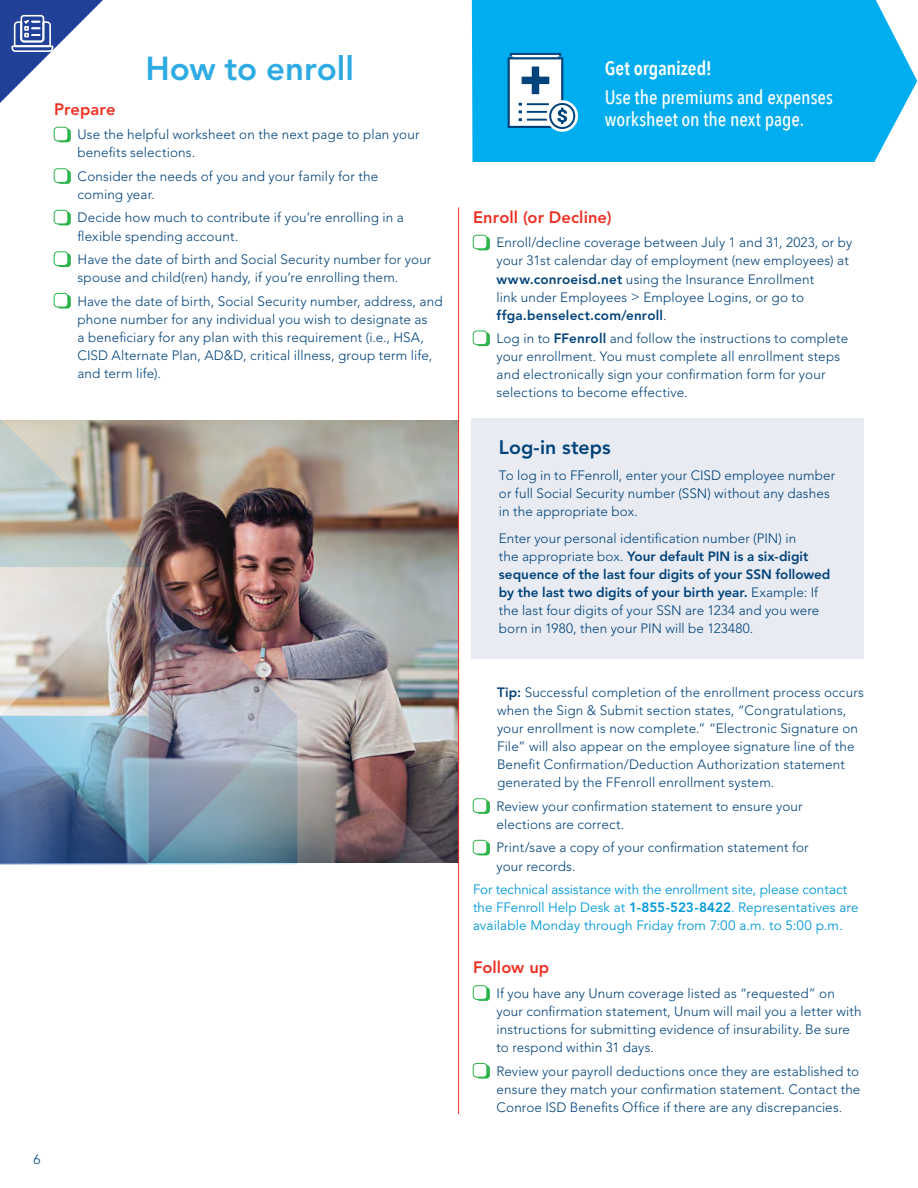
<style>
.page{position:relative;width:918px;height:1188px;background:#fff}
.page>*{position:absolute;margin:0;border:0;box-sizing:border-box;transform-origin:0 0}
.t1{font:800 33px "Avenir LT Std";color:#2dabe2}
.t2{font:500 19.5px/22.5px "Avenir Next Condensed";letter-spacing:-.005em;color:#fff}
.t3{font:600 19.5px "Avenir Next Condensed";letter-spacing:-.005em;color:#fff}
.t4{font:800 19.5px "Avenir LT Std";color:#00437b}
.t5{font:800 16.5px "Avenir LT Std";letter-spacing:.005em;color:#ee3124}
.t6{font:300 13.5px/18.1px "Avenir LT Std";letter-spacing:.01em;color:#00437b}
.t7{font:13.5px/18px "Avenir LT Std";color:#0099d8}
.s1{font-weight:800}
.s2{font-weight:300}
</style>
<div class="page">
<div style="left:472px;top:419px;width:392px;height:240px;background:#e9ebf2"></div>
<div style="left:57px;top:129px;width:14px;height:13px;background:#2cb34a;border-radius:4px"></div>
<div style="left:54px;top:127px;width:14px;height:14px;background:#fff;border-radius:4px"></div>
<div style="left:54px;top:127px;width:14px;height:14px;border:1px solid #2cb34a;border-radius:4px"></div>
<div style="left:57px;top:170px;width:14px;height:14px;background:#2cb34a;border-radius:4px"></div>
<div style="left:54px;top:169px;width:14px;height:13px;background:#fff;border-radius:4px"></div>
<div style="left:54px;top:169px;width:14px;height:14px;border:1px solid #2cb34a;border-radius:4px"></div>
<div style="left:57px;top:212px;width:14px;height:13px;background:#2cb34a;border-radius:4px"></div>
<div style="left:54px;top:210px;width:14px;height:14px;background:#fff;border-radius:4px"></div>
<div style="left:54px;top:210px;width:14px;height:14px;border:1px solid #2cb34a;border-radius:4px"></div>
<div style="left:57px;top:253px;width:14px;height:14px;background:#2cb34a;border-radius:4px"></div>
<div style="left:54px;top:252px;width:14px;height:14px;background:#fff;border-radius:4px"></div>
<div style="left:54px;top:252px;width:14px;height:14px;border:1px solid #2cb34a;border-radius:4px"></div>
<div style="left:57px;top:295px;width:14px;height:14px;background:#2cb34a;border-radius:4px"></div>
<div style="left:54px;top:293px;width:14px;height:14px;background:#fff;border-radius:4px"></div>
<div style="left:54px;top:293px;width:14px;height:14px;border:1px solid #2cb34a;border-radius:4px"></div>
<img style="left:446px;top:420px;width:12px;height:443px">
<hr style="left:458px;top:207px;width:1px;height:907px;background:#ee3124">
<img style="left:0;top:419px;width:446px;height:445px">
<div style="left:472px;top:0;width:445px;height:162px;background:#00aeef"></div>
<svg style="left:508px;top:53px;width:72px;height:81px"></svg>
<div style="left:476px;top:237px;width:14px;height:13px;background:#2cb34a;border-radius:4px"></div>
<div style="left:473px;top:235px;width:14px;height:14px;background:#fff;border-radius:4px"></div>
<div style="left:473px;top:235px;width:14px;height:14px;border:1px solid #2cb34a;border-radius:4px"></div>
<div style="left:476px;top:332px;width:14px;height:14px;background:#2cb34a;border-radius:4px"></div>
<div style="left:473px;top:331px;width:14px;height:14px;background:#fff;border-radius:4px"></div>
<div style="left:473px;top:331px;width:14px;height:14px;border:1px solid #2cb34a;border-radius:4px"></div>
<div style="left:476px;top:800px;width:14px;height:14px;background:#2cb34a;border-radius:4px"></div>
<div style="left:473px;top:799px;width:14px;height:13px;background:#fff;border-radius:4px"></div>
<div style="left:473px;top:799px;width:14px;height:14px;border:1px solid #2cb34a;border-radius:4px"></div>
<div style="left:476px;top:842px;width:14px;height:13px;background:#2cb34a;border-radius:4px"></div>
<div style="left:473px;top:840px;width:14px;height:14px;background:#fff;border-radius:4px"></div>
<div style="left:473px;top:840px;width:14px;height:14px;border:1px solid #2cb34a;border-radius:4px"></div>
<div style="left:476px;top:987px;width:14px;height:14px;background:#2cb34a;border-radius:4px"></div>
<div style="left:473px;top:986px;width:14px;height:13px;background:#fff;border-radius:4px"></div>
<div style="left:473px;top:986px;width:14px;height:14px;border:1px solid #2cb34a;border-radius:4px"></div>
<div style="left:476px;top:1065px;width:14px;height:14px;background:#2cb34a;border-radius:4px"></div>
<div style="left:473px;top:1063px;width:14px;height:14px;background:#fff;border-radius:4px"></div>
<div style="left:473px;top:1063px;width:14px;height:14px;border:1px solid #2cb34a;border-radius:4px"></div>
<svg style="left:0;top:0;width:103px;height:103px"></svg>
<h2 class="t1" style="left:146px;top:49px;width:210px">How to enroll</h2>
<h3 class="t5" style="left:54px;top:99px;width:63px">Prepare</h3>
<p class="t6" style="left:77px;top:126px;width:344px">Use the helpful worksheet on the next page to plan your benefits selections.</p>
<p class="t6" style="left:78px;top:167px;width:302px">Consider the needs of you and your family for the coming year.</p>
<p class="t6" style="left:78px;top:209px;width:328px">Decide how much to contribute if you’re enrolling in a flexible spending account.</p>
<p class="t6" style="left:78px;top:250px;width:355px">Have the date of birth and Social Security number for your spouse and child(ren) handy, if you’re enrolling them.</p>
<p class="t6" style="left:77px;top:292px;width:367px">Have the date of birth, Social Security number, address, and phone number for any individual you wish to designate as<br>a beneficiary for any plan with this requirement (i.e., HSA, CISD Alternate Plan, AD&amp;D, critical illness, group term life, and term life).</p>
<p class="t6" style="left:33px;top:1150px;width:9px">6</p>
<h3 class="t3" style="left:605px;top:51px;width:109px">Get organized!</h3>
<p class="t2" style="left:605px;top:86px;width:230px">Use the premiums and expenses worksheet on the next page.</p>
<h3 class="t5" style="left:473px;top:207px;width:140px">Enroll (or Decline)</h3>
<p class="t6" style="left:497px;top:234px;width:357px">Enroll/decline coverage between July 1 and 31, 2023, or by your 31st calendar day of employment (new employees) at <span class="s1">www.conroeisd.net</span> using the Insurance Enrollment<br>link under Employees &gt; Employee Logins, or go to <span class="s1">ffga.benselect.com/enroll</span>.</p>
<p class="t6" style="left:497px;top:329px;width:353px">Log in to <span class="s1">FFenroll</span> and follow the instructions to complete your enrollment. You must complete all enrollment steps and electronically sign your confirmation form for your selections to become effective.</p>
<h3 class="t4" style="left:499px;top:435px;width:113px">Log-in steps</h3>
<p class="t6" style="left:499px;top:467px;width:338px">To log in to FFenroll, enter your CISD employee number or full Social Security number (SSN) without any dashes in the appropriate box.</p>
<p class="t6" style="left:499px;top:529px;width:333px">Enter your personal identification number (PIN) in<br>the appropriate box. <span class="s1">Your default PIN is a six-digit sequence of the last four digits of your SSN followed by the last two digits of your birth year.</span> Example: If the last four digits of your SSN are 1234 and you were born in 1980, then your PIN will be 123480.</p>
<p class="t6" style="left:497px;top:683px;width:368px"><span class="s1">Tip:</span> Successful completion of the enrollment process occurs when the Sign &amp; Submit section states, “Congratulations, your enrollment is now complete.” “Electronic Signature on File” will also appear on the employee signature line of the Benefit Confirmation/Deduction Authorization statement generated by the FFenroll enrollment system.</p>
<p class="t6" style="left:497px;top:797px;width:308px">Review your confirmation statement to ensure your elections are correct.</p>
<p class="t6" style="left:497px;top:839px;width:314px">Print/save a copy of your confirmation statement for your records.</p>
<p class="t7" style="left:473px;top:881px;width:387px">For technical assistance with the enrollment site, please contact the FFenroll Help Desk at <span class="s1">1-855-523-8422</span><span class="s2">.</span> Representatives are available Monday through Friday from 7:00 a.m. to 5:00 p.m.</p>
<h3 class="t5" style="left:473px;top:958px;width:78px">Follow up</h3>
<p class="t6" style="left:497px;top:984px;width:367px">If you have any Unum coverage listed as “requested” on your confirmation statement, Unum will mail you a letter with instructions for submitting evidence of insurability. Be sure to respond within 31 days.</p>
<p class="t6" style="left:497px;top:1062px;width:365px;text-align:justify">Review your payroll deductions once they are established to ensure they match your confirmation statement. Contact the Conroe ISD Benefits Office if there are any discrepancies.</p>
</div>
